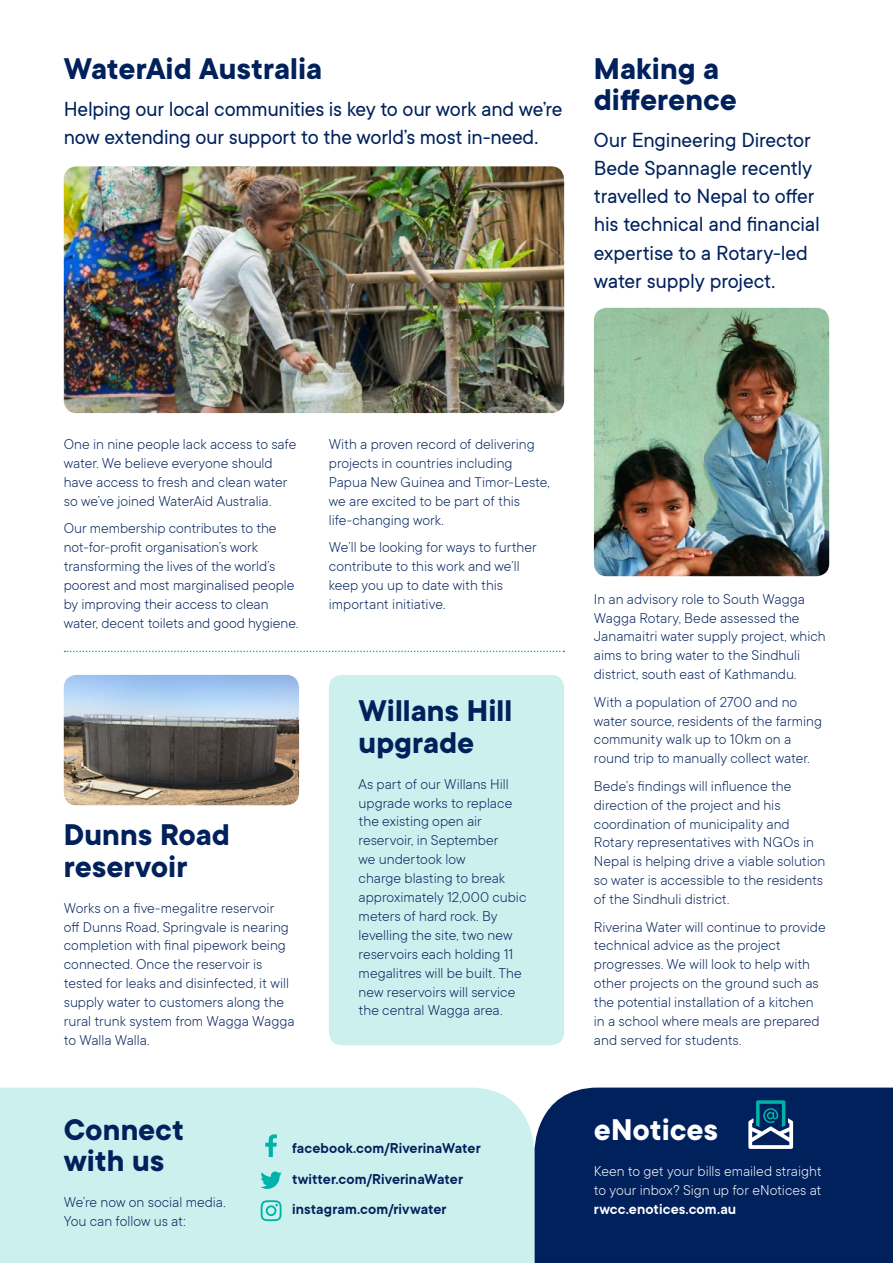
<style>
.page{position:relative;width:893px;height:1263px;background:#fff}
.page>*{position:absolute;margin:0;border:0;box-sizing:border-box;transform-origin:0 0}
.t1{font:700 33px/31.3px "TT Commons";color:#00215c}
.t2{font:700 33px "TT Commons";letter-spacing:-.005em;color:#fff}
.t3{font:22.5px/28.2px "TT Commons";letter-spacing:-.01em;color:#00215c}
.t4{font:300 15.75px/18.9px "TT Commons";color:#00215c}
.t5{font:600 15.75px/30.5px "TT Commons";letter-spacing:.005em;color:#00215c}
.t6{font:300 15.75px/18.9px "TT Commons";color:#fff}
.t7{font:600 15.75px "TT Commons";letter-spacing:.005em;color:#fff}
</style>
<div class="page">
<div style="left:534px;top:1087px;width:359px;height:176px;background:#00215c"></div>
<div style="left:0;top:1087px;width:534px;height:176px;background:#ccf0ee"></div>
<img style="left:64px;top:166px;width:500px;height:247px">
<img style="left:594px;top:308px;width:235px;height:268px">
<div style="left:329px;top:675px;width:235px;height:370px;background:#ccf0ee;border-radius:13px"></div>
<svg style="left:265px;top:1134px;width:12px;height:23px"></svg>
<svg style="left:260px;top:1171px;width:22px;height:18px"></svg>
<svg style="left:261px;top:1200px;width:21px;height:21px"></svg>
<svg style="left:748px;top:1100px;width:45px;height:49px"></svg>
<svg style="left:65px;top:651px;width:499px;height:1px"></svg>
<img style="left:64px;top:675px;width:235px;height:130px">
<h1 class="t1" style="left:64px;top:54px;width:260px">WaterAid Australia</h1>
<h2 class="t3" style="left:64px;top:95px;width:500px">Helping our local communities is key to our work and we’re now extending our support to the world’s most in‑need.</h2>
<h1 class="t1" style="left:594px;top:54px;width:144px">Making a difference</h1>
<h2 class="t3" style="left:594px;top:126px;width:228px">Our Engineering Director<br>Bede Spannagle recently travelled to Nepal to offer his technical and financial expertise to a Rotary-led water supply project.</h2>
<p class="t4" style="left:64px;top:435px;width:234px">One in nine people lack access to safe water. We believe everyone should have access to fresh and clean water so we’ve joined WaterAid Australia.</p>
<p class="t4" style="left:64px;top:519px;width:236px">Our membership contributes to the not-for-profit organisation’s work transforming the lives of the world’s poorest and most marginalised people by improving their access to clean water, decent toilets and good hygiene.</p>
<h1 class="t1" style="left:64px;top:820px;width:168px">Dunns Road reservoir</h1>
<p class="t4" style="left:64px;top:898px;width:232px">Works on a five-megalitre reservoir<br>off Dunns Road, Springvale is nearing completion with final pipework being connected. Once the reservoir is tested for leaks and disinfected, it will supply water to customers along the rural trunk system from Wagga Wagga to Walla Walla.</p>
<p class="t4" style="left:329px;top:435px;width:222px">With a proven record of delivering projects in countries including<br>Papua New Guinea and Timor-Leste, we are excited to be part of this life-changing work.</p>
<p class="t4" style="left:329px;top:538px;width:210px">We’ll be looking for ways to further contribute to this work and we’ll keep you up to date with this important initiative.</p>
<h1 class="t1" style="left:359px;top:696px;width:155px">Willans Hill upgrade</h1>
<p class="t4" style="left:359px;top:774px;width:169px">As part of our Willans Hill upgrade works to replace the existing open air reservoir, in September<br>we undertook low<br>charge blasting to break approximately 12,000 cubic meters of hard rock. By levelling the site, two new reservoirs each holding 11 megalitres will be built. The new reservoirs will service the central Wagga area.</p>
<h1 class="t1" style="left:64px;top:1114px;width:122px">Connect with us</h1>
<p class="t4" style="left:64px;top:1193px;width:163px">We’re now on social media.<br>You can follow us at:</p>
<p class="t5" style="left:292px;top:1133px;width:190px">facebook.com/RiverinaWater twitter.com/RiverinaWater instagram.com/rivwater</p>
<p class="t4" style="left:594px;top:589px;width:233px">In an advisory role to South Wagga Wagga Rotary, Bede assessed the Janamaitri water supply project, which aims to bring water to the Sindhuli district, south east of Kathmandu.</p>
<p class="t4" style="left:594px;top:692px;width:230px">With a population of 2700 and no water source, residents of the farming community walk up to 10km on a round trip to manually collect water.</p>
<p class="t4" style="left:594px;top:776px;width:233px">Bede’s findings will influence the direction of the project and his coordination of municipality and Rotary representatives with NGOs in Nepal is helping drive a viable solution so water is accessible to the residents of the Sindhuli district.</p>
<p class="t4" style="left:594px;top:917px;width:233px">Riverina Water will continue to provide technical advice as the project progresses. We will look to help with other projects on the ground such as the potential installation of a kitchen in a school where meals are prepared and served for students.</p>
<h1 class="t2" style="left:594px;top:1111px;width:126px">eNotices</h1>
<p class="t6" style="left:594px;top:1161px;width:229px">Keen to get your bills emailed straight to your inbox? Sign up for eNotices at</p>
<p class="t7" style="left:594px;top:1200px;width:144px">rwcc.enotices.com.au</p>
</div>
